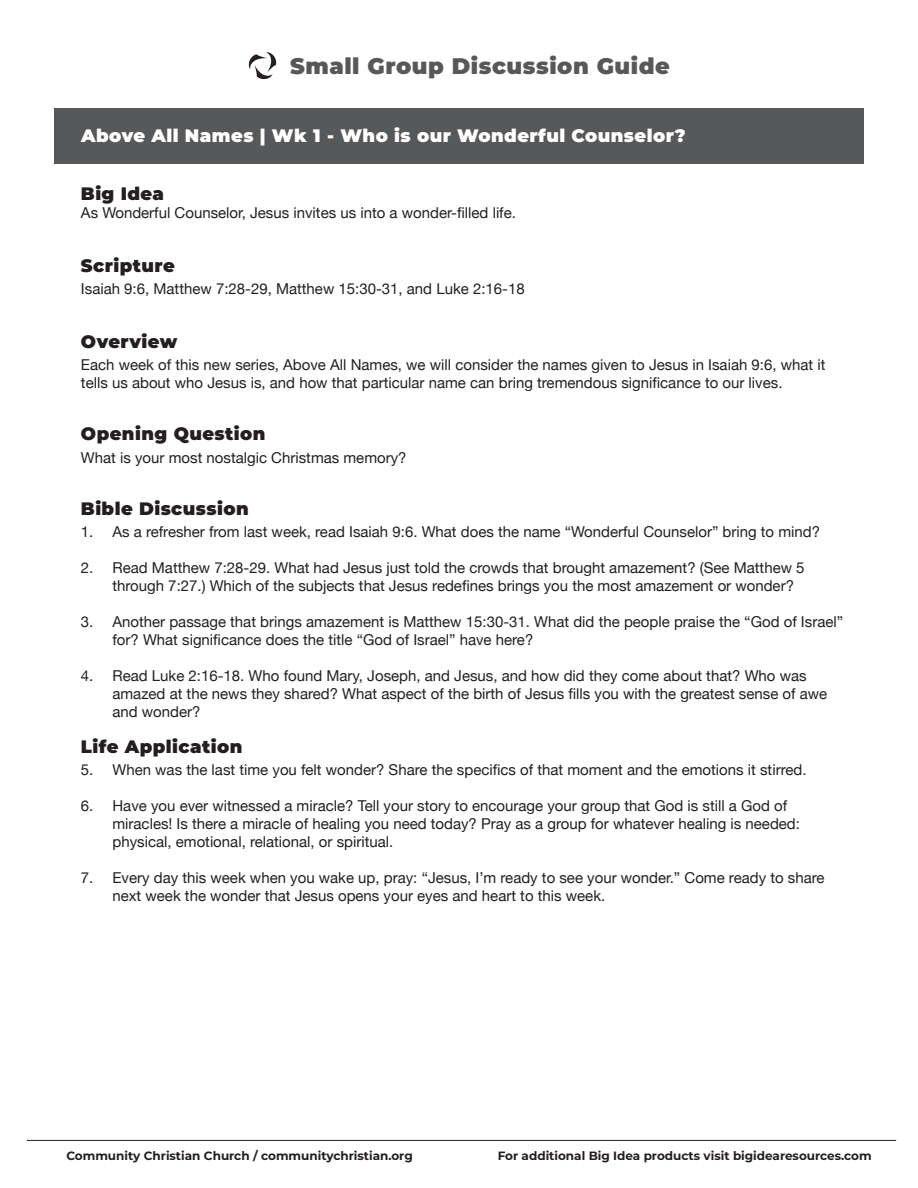
<style>
.page{position:relative;width:918px;height:1188px;background:#fff}
.page>*{position:absolute;margin:0;border:0;box-sizing:border-box;transform-origin:0 0}
.t1{font:900 22.5px "Montserrat";letter-spacing:.025em;color:#57585a}
.Title_medium{font:900 18px "Montserrat";letter-spacing:.025em;color:#231f20}
.Title_medium-2{font:900 18px "Montserrat";letter-spacing:.025em;color:#fff}
.Questions{font:15px/18px "Helvetica Neue";color:#231f20}
.t2{font:700 12px "Montserrat";color:#231f20}
</style>
<div class="page">
<hr style="left:27px;top:1140px;width:869px;height:1px;background:#231f20">
<div style="left:54px;top:108px;width:810px;height:55px;background:#57585a"></div>
<svg style="left:248px;top:52px;width:29px;height:28px"></svg>
<h1 class="t1" style="left:290px;top:51px;width:381px">Small Group Discussion Guide</h1>
<p class="Title_medium-2" style="left:81px;top:124px;width:606px">Above All Names | Wk 1 - Who is our Wonderful Counselor?</p>
<p class="Title_medium" style="left:81px;top:182px;width:85px">Big Idea</p>
<p class="Questions" style="left:81px;top:204px;width:437px">As Wonderful Counselor, Jesus invites us into a wonder-filled life.</p>
<p class="Title_medium" style="left:81px;top:253px;width:95px">Scripture</p>
<p class="Questions" style="left:81px;top:280px;width:445px">Isaiah 9:6, Matthew 7:28-29, Matthew 15:30-31, and Luke 2:16-18</p>
<p class="Title_medium" style="left:81px;top:329px;width:98px">Overview</p>
<p class="Questions" style="left:81px;top:356px;width:746px">Each week of this new series, Above All Names, we will consider the names given to Jesus in Isaiah 9:6, what it tells us about who Jesus is, and how that particular name can bring tremendous significance to our lives.</p>
<p class="Title_medium" style="left:81px;top:422px;width:186px">Opening Question</p>
<p class="Questions" style="left:81px;top:449px;width:327px">What is your most nostalgic Christmas memory?</p>
<p class="Title_medium" style="left:81px;top:496px;width:169px">Bible Discussion</p>
<p class="Questions" style="left:81px;top:524px;width:741px">1. As a refresher from last week, read Isaiah 9:6. What does the name “Wonderful Counselor” bring to mind?</p>
<p class="Questions" style="left:112px;top:560px;width:694px;text-indent:-32px">2. Read Matthew 7:28-29. What had Jesus just told the crowds that brought amazement? (See Matthew 5 through 7:27.) Which of the subjects that Jesus redefines brings you the most amazement or wonder?</p>
<p class="Questions" style="left:112px;top:614px;width:732px;text-indent:-32px">3. Another passage that brings amazement is Matthew 15:30-31. What did the people praise the “God of Israel” for? What significance does the title “God of Israel” have here?</p>
<p class="Questions" style="left:112px;top:668px;width:716px;text-indent:-32px">4. Read Luke 2:16-18. Who found Mary, Joseph, and Jesus, and how did they come about that? Who was amazed at the news they shared? What aspect of the birth of Jesus fills you with the greatest sense of awe and wonder?</p>
<p class="Title_medium" style="left:81px;top:735px;width:163px">Life Application</p>
<p class="Questions" style="left:81px;top:762px;width:727px">5. When was the last time you felt wonder? Share the specifics of that moment and the emotions it stirred.</p>
<p class="Questions" style="left:112px;top:798px;width:689px;text-indent:-32px">6. Have you ever witnessed a miracle? Tell your story to encourage your group that God is still a God of miracles! Is there a miracle of healing you need today? Pray as a group for whatever healing is needed: physical, emotional, relational, or spiritual.</p>
<p class="Questions" style="left:112px;top:870px;width:714px;text-indent:-32px">7. Every day this week when you wake up, pray: “Jesus, I’m ready to see your wonder.” Come ready to share next week the wonder that Jesus opens your eyes and heart to this week.</p>
<p class="t2" style="left:66px;top:1148px;width:348px">Community Christian Church / communitychristian.org</p>
<p class="t2" style="left:498px;top:1148px;width:375px">For additional Big Idea products visit bigidearesources.com</p>
</div>
